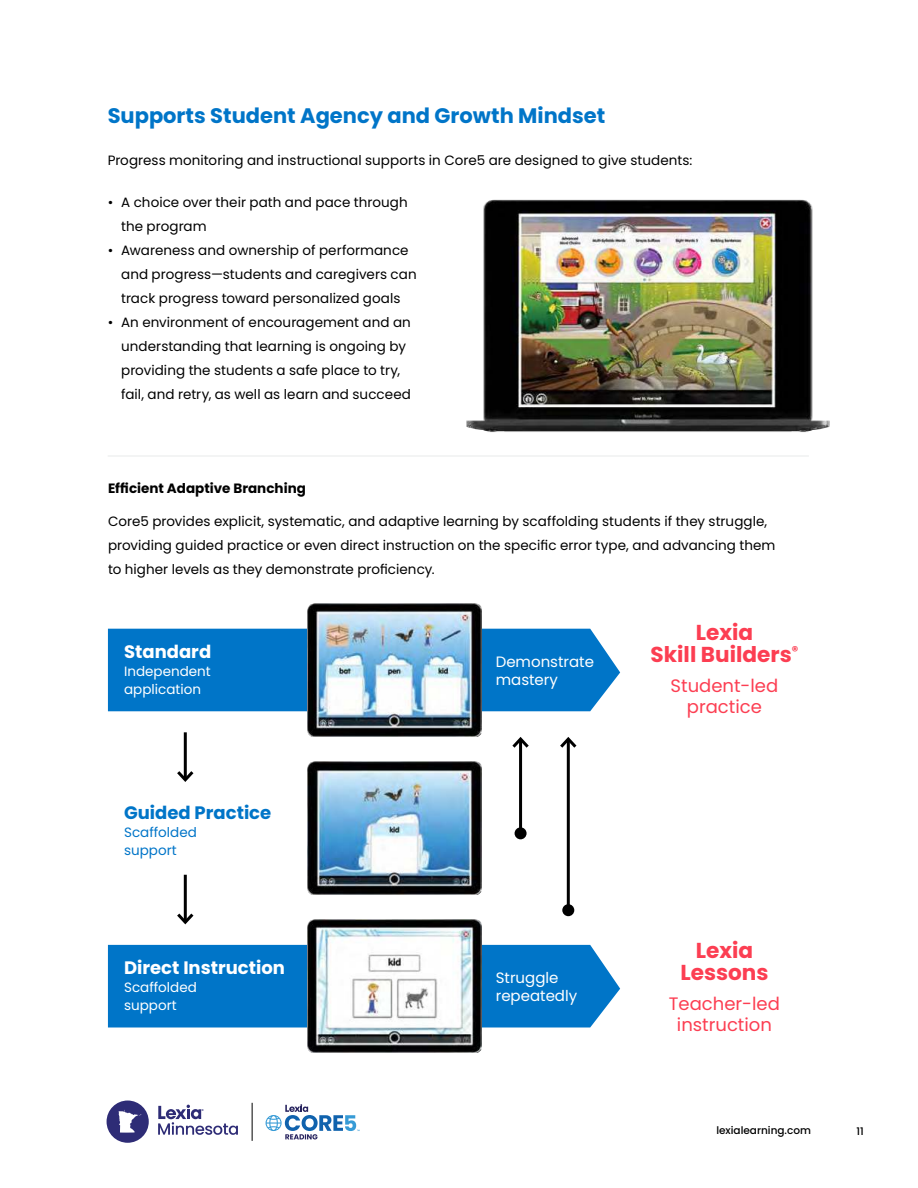
<style>
.page{position:relative;width:918px;height:1188px;background:#fff}
.page>*{position:absolute;margin:0;border:0;box-sizing:border-box;transform-origin:0 0}
.t1{font:700 21.6px/21.6px "Poppins";color:#fc3e52;text-align:center}
.t2{font:700 21px "Poppins";color:#0075c8}
.t3{font:18px/21.6px "Poppins";color:#fc3e52;text-align:center}
.t4{font:700 18px "Poppins";color:#fff}
.t5{font:700 18px "Poppins";color:#0075c8}
.t6{font:15px/18px "Poppins";color:#fff}
.t7{font:13.5px/24px "Poppins";letter-spacing:.005em;color:#000}
.t8{font:13.5px/18px "Poppins";color:#fff}
.t9{font:700 13.5px "Poppins";color:#000}
.t10{font:13.5px/18px "Poppins";color:#0075c8}
.t11{font:500 10.5px "Poppins";color:#000}
</style>
<div class="page">
<hr style="left:252px;top:1103px;width:1px;height:38px;background:#000">
<svg style="left:266px;top:1104px;width:94px;height:35px"></svg>
<svg style="left:158px;top:1105px;width:80px;height:30px"></svg>
<svg style="left:107px;top:1101px;width:42px;height:42px"></svg>
<img style="left:466px;top:199px;width:364px;height:233px">
<div style="left:108px;top:629px;width:512px;height:82px;background:#0075c8"></div>
<div style="left:108px;top:945px;width:512px;height:83px;background:#0075c8"></div>
<hr style="left:519px;top:739px;width:3px;height:94px;background:#000">
<svg style="left:512px;top:737px;width:17px;height:14px"></svg>
<div style="left:515px;top:827px;width:12px;height:12px;background:#000;border-radius:50%"></div>
<hr style="left:567px;top:739px;width:3px;height:171px;background:#000">
<svg style="left:560px;top:737px;width:17px;height:14px"></svg>
<div style="left:562px;top:904px;width:12px;height:12px;background:#000;border-radius:50%"></div>
<hr style="left:184px;top:875px;width:3px;height:47px;background:#000">
<svg style="left:177px;top:910px;width:17px;height:15px"></svg>
<hr style="left:184px;top:732px;width:3px;height:48px;background:#000">
<svg style="left:177px;top:768px;width:17px;height:14px"></svg>
<img style="left:308px;top:920px;width:173px;height:133px">
<img style="left:308px;top:762px;width:173px;height:133px">
<img style="left:308px;top:603px;width:173px;height:134px">
<hr style="left:108px;top:455px;width:701px;height:2px;background:#f0f1f1">
<h2 class="t2" style="left:108px;top:103px;width:499px">Supports Student Agency and Growth Mindset</h2>
<p class="t7" style="left:108px;top:148px;width:586px">Progress monitoring and instructional supports in Core5 are designed to give students:</p>
<p class="t7" style="left:121px;top:190px;width:288px;text-indent:-14px">• A choice over their path and pace through the program</p>
<p class="t7" style="left:121px;top:238px;width:297px;text-indent:-14px">• Awareness and ownership of performance and progress—students and caregivers can track progress toward personalized goals</p>
<p class="t7" style="left:121px;top:310px;width:291px;text-indent:-14px">• An environment of encouragement and an understanding that learning is ongoing by providing the students a safe place to try, fail, and retry, as well as learn and succeed</p>
<p class="t9" style="left:108px;top:481px;width:199px">Efficient Adaptive Branching</p>
<p class="t7" style="left:108px;top:510px;width:669px">Core5 provides explicit, systematic, and adaptive learning by scaffolding students if they struggle, providing guided practice or even direct instruction on the specific error type, and advancing them to higher levels as they demonstrate proficiency.</p>
<h3 class="t4" style="left:124px;top:641px;width:89px">Standard</h3>
<p class="t8" style="left:124px;top:663px;width:88px">Independent application</p>
<p class="t6" style="left:496px;top:653px;width:100px">Demonstrate mastery</p>
<h3 class="t5" style="left:124px;top:802px;width:149px">Guided Practice</h3>
<p class="t10" style="left:124px;top:823px;width:74px">Scaffolded support</p>
<h3 class="t4" style="left:124px;top:957px;width:162px">Direct Instruction</h3>
<p class="t8" style="left:124px;top:979px;width:74px">Scaffolded support</p>
<p class="t6" style="left:496px;top:969px;width:83px">Struggle repeatedly</p>
<h1 class="t1" style="left:651px;top:622px;width:149px">Lexia<br>Skill Builders<sup>®</sup></h1>
<h3 class="t3" style="left:671px;top:675px;width:109px">Student-led practice</h3>
<h1 class="t1" style="left:680px;top:940px;width:90px">Lexia<br>Lessons</h1>
<h3 class="t3" style="left:669px;top:993px;width:113px">Teacher-led instruction</h3>
<p class="t11" style="left:716px;top:1126px;width:96px">lexialearning.com</p>
<p class="t11" style="left:857px;top:1127px;width:9px">11</p>
</div>
